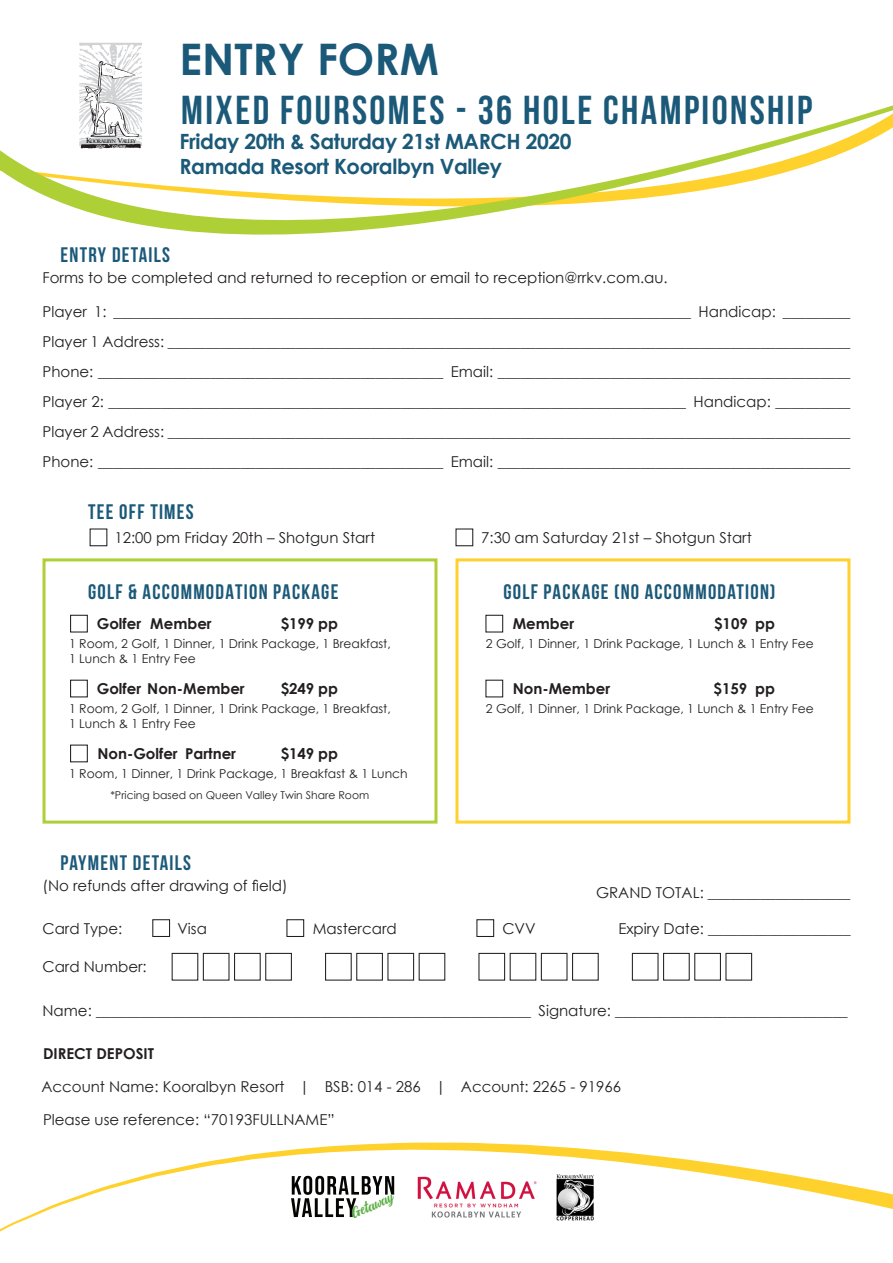
<style>
.page{position:relative;width:893px;height:1263px;background:#fff}
.page>*{position:absolute;margin:0;border:0;box-sizing:border-box;transform-origin:0 0}
.EF-_Entry_Form_title{font:700 43.5px "Century Gothic";color:#1b5979}
.EF-_Title{font:700 40.35px "Bebas Neue";letter-spacing:.06em;color:#1b5979}
.ER_-_Body_Title{font:700 21px "Bebas Neue";letter-spacing:.06em;color:#1b5979}
.Date{font:700 21px/25.2px "Century Gothic";letter-spacing:-.02em;color:#1b5979}
.EF_-_Body_FullJustif{font:15px "Century Gothic";color:#231f20}
.EF_-_Body{font:15px "Century Gothic";color:#231f20}
.EF_-_Body_FullJustif-2{font:700 15px "Century Gothic";color:#231f20}
.EF_-_Body_Right{font:15px "Century Gothic";color:#231f20}
.EF_-_Body-2{font:700 15px "Century Gothic";color:#231f20}
.t1{font:14.1px "Allora";color:#5bad45}
.EF_-_Body-3{font:12.3px/14.7px "Century Gothic";color:#231f20}
.EF_-_Body-4{font:10.8px "Century Gothic";color:#231f20}
.t2{font:700 5.4px "Californian FB";letter-spacing:-.1em;color:#040503}
.t3{font:700 5.4px "Calibri";color:#cccccb}
.t4{font:700 4.2px "Calibri";color:#fff}
.s1{font-size:7.65px}
</style>
<div class="page">
<svg style="left:0;top:105px;width:893px;height:130px"></svg>
<svg style="left:0;top:1142px;width:893px;height:90px"></svg>
<img style="left:413px;top:1176px;width:128px;height:42px">
<svg style="left:291px;top:1176px;width:103px;height:41px"></svg>
<img style="left:554px;top:1173px;width:42px;height:49px">
<svg style="left:79px;top:43px;width:64px;height:105px"></svg>
<div style="left:90px;top:528px;width:17px;height:18px;border:1px solid #231f20"></div>
<div style="left:455px;top:528px;width:18px;height:18px;border:1px solid #231f20"></div>
<div style="left:152px;top:919px;width:18px;height:18px;border:1px solid #231f20"></div>
<div style="left:325px;top:953px;width:27px;height:28px;border:1px solid #231f20"></div>
<div style="left:478px;top:953px;width:27px;height:28px;border:1px solid #231f20"></div>
<div style="left:632px;top:953px;width:26px;height:28px;border:1px solid #231f20"></div>
<div style="left:234px;top:953px;width:27px;height:28px;border:1px solid #231f20"></div>
<div style="left:387px;top:953px;width:27px;height:28px;border:1px solid #231f20"></div>
<div style="left:541px;top:953px;width:26px;height:28px;border:1px solid #231f20"></div>
<div style="left:694px;top:953px;width:27px;height:28px;border:1px solid #231f20"></div>
<div style="left:203px;top:953px;width:26px;height:28px;border:1px solid #231f20"></div>
<div style="left:356px;top:953px;width:27px;height:28px;border:1px solid #231f20"></div>
<div style="left:663px;top:953px;width:27px;height:28px;border:1px solid #231f20"></div>
<div style="left:265px;top:953px;width:27px;height:28px;border:1px solid #231f20"></div>
<div style="left:572px;top:953px;width:27px;height:28px;border:1px solid #231f20"></div>
<div style="left:725px;top:953px;width:27px;height:28px;border:1px solid #231f20"></div>
<div style="left:286px;top:919px;width:18px;height:18px;border:1px solid #231f20"></div>
<div style="left:476px;top:919px;width:18px;height:18px;border:1px solid #231f20"></div>
<div style="left:43px;top:558px;width:394px;height:266px;border:3px solid #aed036"></div>
<div style="left:455px;top:558px;width:395px;height:266px;border:3px solid #ffd12c"></div>
<div style="left:70px;top:615px;width:18px;height:17px;border:1px solid #231f20"></div>
<div style="left:485px;top:615px;width:18px;height:17px;border:1px solid #231f20"></div>
<div style="left:70px;top:680px;width:18px;height:17px;border:1px solid #231f20"></div>
<div style="left:485px;top:680px;width:18px;height:17px;border:1px solid #231f20"></div>
<div style="left:70px;top:744px;width:18px;height:18px;border:1px solid #231f20"></div>
<p class="t3" style="left:107px;top:66px;width:12px;rotate:17deg">NO.1</p>
<p class="t2" style="left:86px;top:139px;width:52px"><span class="s1">K</span>OORALBYN <span class="s1">V</span>ALLEY</p>
<p class="t4" style="left:96px;top:143px;width:11px">GOLF</p>
<p class="t4" style="left:112px;top:143px;width:16px">COURSE</p>
<p class="EF-_Entry_Form_title" style="left:180px;top:26px;width:261px">ENTRY FORM</p>
<p class="EF-_Title" style="left:181px;top:87px;width:632px">MIXED FOURSOMES - 36 HOLE CHAMPIONSHIP</p>
<p class="Date" style="left:179px;top:128px;width:394px">Friday 20th &amp; Saturday 21st MARCH 2020<br>Ramada Resort Kooralbyn Valley</p>
<p class="ER_-_Body_Title" style="left:61px;top:243px;width:111px">ENTRY DETAILS</p>
<p class="EF_-_Body" style="left:43px;top:267px;width:627px">Forms to be completed and returned to reception or email to reception@rrkv.com.au.</p>
<p class="EF_-_Body_FullJustif" style="left:43px;top:301px;width:809px">Player 1: _____________________________________________________________________________ Handicap: _________</p>
<p class="EF_-_Body_FullJustif" style="left:43px;top:331px;width:809px">Player 1 Address: ___________________________________________________________________________________________</p>
<p class="EF_-_Body_FullJustif" style="left:43px;top:361px;width:809px">Phone: ______________________________________________ Email: _______________________________________________</p>
<p class="EF_-_Body_FullJustif" style="left:43px;top:391px;width:809px">Player 2: _____________________________________________________________________________ Handicap: __________</p>
<p class="EF_-_Body_FullJustif" style="left:43px;top:421px;width:809px">Player 2 Address: ___________________________________________________________________________________________</p>
<p class="EF_-_Body_FullJustif" style="left:43px;top:451px;width:809px">Phone: ______________________________________________ Email: _______________________________________________</p>
<p class="ER_-_Body_Title" style="left:88px;top:500px;width:107px">TEE OFF TIMES</p>
<p class="EF_-_Body" style="left:114px;top:527px;width:262px">12:00 pm Friday 20th – Shotgun Start</p>
<p class="EF_-_Body" style="left:481px;top:527px;width:272px">7:30 am Saturday 21st – Shotgun Start</p>
<p class="ER_-_Body_Title" style="left:88px;top:580px;width:252px">GOLF &amp; ACCOMMODATION PACKAGE</p>
<p class="ER_-_Body_Title" style="left:503px;top:580px;width:274px">GOLF PACKAGE (NO ACCOMMODATION)</p>
<p class="EF_-_Body_FullJustif-2" style="left:97px;top:612px;width:116px">Golfer Member</p>
<p class="EF_-_Body_FullJustif-2" style="left:281px;top:612px;width:59px">$199 pp</p>
<p class="EF_-_Body-3" style="left:69px;top:636px;width:323px">1 Room, 2 Golf, 1 Dinner, 1 Drink Package, 1 Breakfast,<br>1 Lunch &amp; 1 Entry Fee</p>
<p class="EF_-_Body-3" style="left:69px;top:701px;width:323px">1 Room, 2 Golf, 1 Dinner, 1 Drink Package, 1 Breakfast,<br>1 Lunch &amp; 1 Entry Fee</p>
<p class="EF_-_Body-3" style="left:69px;top:766px;width:340px">1 Room, 1 Dinner, 1 Drink Package, 1 Breakfast &amp; 1 Lunch</p>
<p class="EF_-_Body_FullJustif-2" style="left:97px;top:677px;width:149px">Golfer Non-Member</p>
<p class="EF_-_Body_FullJustif-2" style="left:281px;top:677px;width:59px">$249 pp</p>
<p class="EF_-_Body_FullJustif-2" style="left:97px;top:742px;width:140px">Non-Golfer Partner</p>
<p class="EF_-_Body_FullJustif-2" style="left:281px;top:742px;width:59px">$149 pp</p>
<p class="EF_-_Body-4" style="left:110px;top:788px;width:260px">*Pricing based on Queen Valley Twin Share Room</p>
<p class="EF_-_Body_FullJustif-2" style="left:513px;top:612px;width:63px">Member</p>
<p class="EF_-_Body_FullJustif-2" style="left:714px;top:612px;width:62px">$109 pp</p>
<p class="EF_-_Body-3" style="left:486px;top:636px;width:330px">2 Golf, 1 Dinner, 1 Drink Package, 1 Lunch &amp; 1 Entry Fee</p>
<p class="EF_-_Body_FullJustif-2" style="left:513px;top:677px;width:99px">Non-Member</p>
<p class="EF_-_Body_FullJustif-2" style="left:714px;top:677px;width:63px">$159 pp</p>
<p class="EF_-_Body-3" style="left:486px;top:701px;width:330px">2 Golf, 1 Dinner, 1 Drink Package, 1 Lunch &amp; 1 Entry Fee</p>
<p class="ER_-_Body_Title" style="left:61px;top:851px;width:132px">PAYMENT DETAILS</p>
<p class="EF_-_Body" style="left:43px;top:875px;width:247px">(No refunds after drawing of field)</p>
<p class="EF_-_Body_Right" style="left:596px;top:882px;width:256px">GRAND TOTAL: ___________________</p>
<p class="EF_-_Body" style="left:42px;top:918px;width:81px">Card Type:</p>
<p class="EF_-_Body" style="left:42px;top:956px;width:106px">Card Number:</p>
<p class="EF_-_Body" style="left:177px;top:918px;width:31px">Visa</p>
<p class="EF_-_Body" style="left:313px;top:918px;width:85px">Mastercard</p>
<p class="EF_-_Body" style="left:502px;top:918px;width:35px">CVV</p>
<p class="EF_-_Body" style="left:618px;top:918px;width:234px">Expiry Date: ___________________</p>
<p class="EF_-_Body_FullJustif" style="left:43px;top:1000px;width:807px">Name: __________________________________________________________ Signature: _______________________________</p>
<p class="EF_-_Body-2" style="left:43px;top:1042px;width:113px">DIRECT DEPOSIT</p>
<p class="EF_-_Body" style="left:41px;top:1076px;width:581px">Account Name: Kooralbyn Resort | BSB: 014 - 286 | Account: 2265 - 91966</p>
<p class="EF_-_Body" style="left:43px;top:1109px;width:293px">Please use reference: “70193FULLNAME”</p>
<p class="t1" style="left:346px;top:1204px;width:47px;rotate:-25deg">Getaway</p>
</div>
